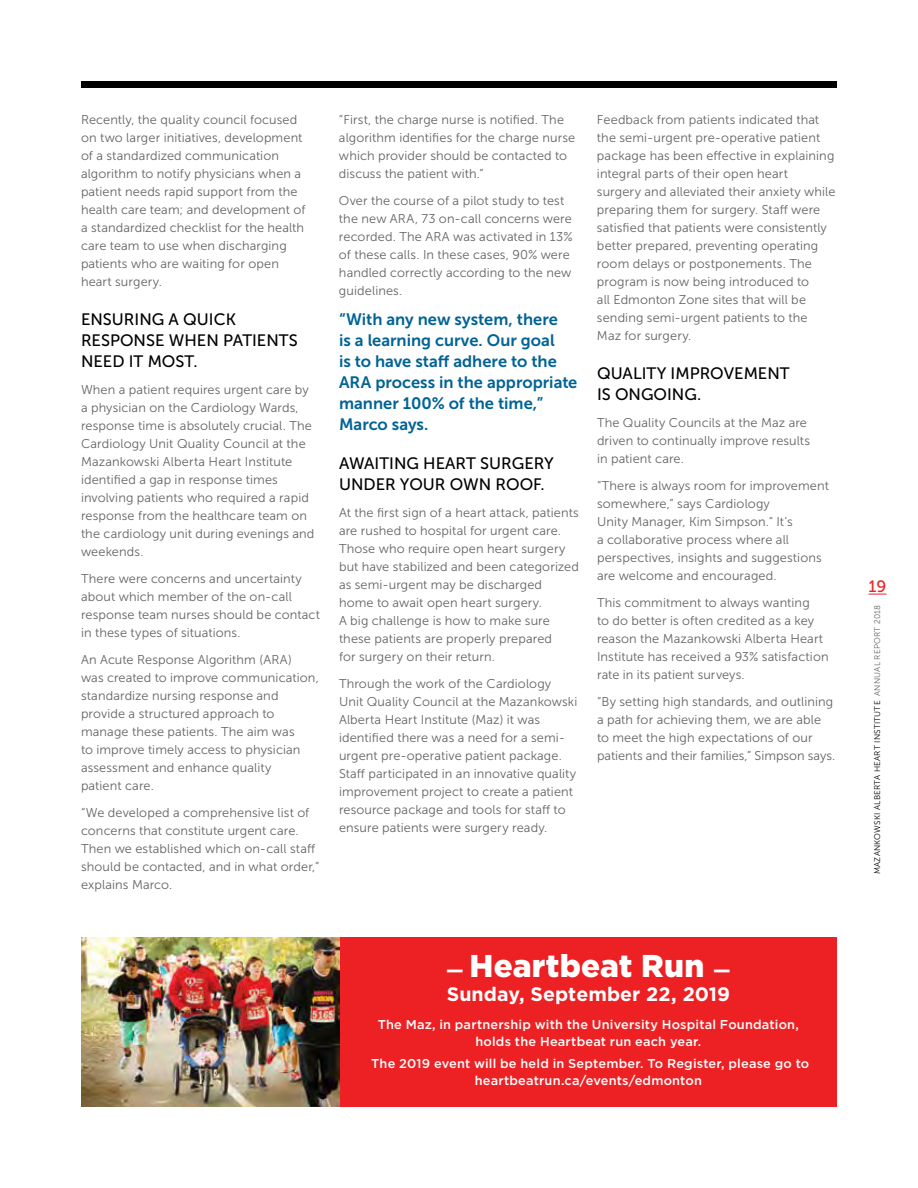
<style>
.page{position:relative;width:918px;height:1188px;background:#fff}
.page>*{position:absolute;margin:0;border:0;box-sizing:border-box;transform-origin:0 0}
.t1{font:900 31.5px "Gotham HTF";letter-spacing:.01em;color:#fff}
.t2{font:700 19.5px "Gotham HTF";letter-spacing:.005em;color:#fff}
.t3{font:16.5px/21px "Museo Sans 700";color:#006394}
.t4{font:16.5px/21px "Museo Sans 500";color:#000}
.t5{font:16.5px "Museo Sans 500";color:#ed2124}
.t6{font:12.75px/18px "Museo Sans 300";letter-spacing:.01em;color:#636466}
.t7{font:500 12.75px/16.5px "Gotham";letter-spacing:.015em;color:#fff;text-align:center}
.t8{font:8.25px "Museo Sans 300";letter-spacing:.025em;color:#000}
.s1{font-weight:700;font-size:19.5px}
.s2{color:#636466}
</style>
<div class="page">
<svg style="left:869px;top:594px;width:17px;height:1px"></svg>
<img style="left:81px;top:938px;width:259px;height:169px">
<div style="left:340px;top:938px;width:497px;height:169px;background:#ed2124"></div>
<div style="left:81px;top:81px;width:756px;height:6px;background:#000"></div>
<p class="t6" style="left:81px;top:111px;width:226px">Recently, the quality council focused on two larger initiatives, development of a standardized communication algorithm to notify physicians when a patient needs rapid support from the health care team; and development of a standardized checklist for the health care team to use when discharging patients who are waiting for open heart surgery.</p>
<p class="t4" style="left:81px;top:309px;width:218px">ENSURING A QUICK<br>RESPONSE WHEN PATIENTS<br>NEED IT MOST.</p>
<p class="t6" style="left:81px;top:381px;width:235px">When a patient requires urgent care by a physician on the Cardiology Wards, response time is absolutely crucial. The Cardiology Unit Quality Council at the Mazankowski Alberta Heart Institute identified a gap in response times involving patients who required a rapid response from the healthcare team on the cardiology unit during evenings and weekends.</p>
<p class="t6" style="left:81px;top:570px;width:241px">There were concerns and uncertainty about which member of the on-call response team nurses should be contact in these types of situations.</p>
<p class="t6" style="left:81px;top:651px;width:239px">An Acute Response Algorithm (ARA)<br>was created to improve communication, standardize nursing response and provide a structured approach to manage these patients. The aim was<br>to improve timely access to physician assessment and enhance quality<br>patient care.</p>
<p class="t6" style="left:81px;top:804px;width:240px">“We developed a comprehensive list of concerns that constitute urgent care.<br>Then we established which on-call staff should be contacted, and in what order,” explains Marco.</p>
<p class="t6" style="left:339px;top:111px;width:238px">“First, the charge nurse is notified. The algorithm identifies for the charge nurse which provider should be contacted to discuss the patient with.”</p>
<p class="t6" style="left:339px;top:192px;width:235px">Over the course of a pilot study to test the new ARA, 73 on-call concerns were recorded. The ARA was activated in 13% of these calls. In these cases, 90% were handled correctly according to the new guidelines.</p>
<p class="t3" style="left:339px;top:309px;width:240px">“With any new system, there<br>is a learning curve. Our goal<br>is to have staff adhere to the<br>ARA process in the appropriate manner 100% of the time,”<br>Marco says.</p>
<p class="t4" style="left:339px;top:453px;width:216px">AWAITING HEART SURGERY<br>UNDER YOUR OWN ROOF.</p>
<p class="t6" style="left:339px;top:504px;width:242px">At the first sign of a heart attack, patients are rushed to hospital for urgent care.<br>Those who require open heart surgery but have stabilized and been categorized as semi-urgent may be discharged home to await open heart surgery.<br>A big challenge is how to make sure these patients are properly prepared<br>for surgery on their return.</p>
<p class="t6" style="left:339px;top:675px;width:240px">Through the work of the Cardiology Unit Quality Council at the Mazankowski Alberta Heart Institute (Maz) it was identified there was a need for a semi&shy;urgent pre-operative patient package.<br>Staff participated in an innovative quality improvement project to create a patient resource package and tools for staff to ensure patients were surgery ready.</p>
<p class="t6" style="left:597px;top:111px;width:240px">Feedback from patients indicated that the semi-urgent pre-operative patient package has been effective in explaining integral parts of their open heart<br>surgery and alleviated their anxiety while preparing them for surgery. Staff were satisfied that patients were consistently better prepared, preventing operating room delays or postponements. The program is now being introduced to<br>all Edmonton Zone sites that will be sending semi-urgent patients to the<br>Maz for surgery.</p>
<p class="t4" style="left:597px;top:363px;width:194px">QUALITY IMPROVEMENT<br>IS ONGOING.</p>
<p class="t6" style="left:597px;top:414px;width:215px">The Quality Councils at the Maz are driven to continually improve results in patient care.</p>
<p class="t6" style="left:597px;top:477px;width:234px">“There is always room for improvement somewhere,” says Cardiology<br>Unity Manager, Kim Simpson.“ It’s<br>a collaborative process where all perspectives, insights and suggestions are welcome and encouraged.</p>
<p class="t6" style="left:597px;top:594px;width:233px">This commitment to always wanting<br>to do better is often credited as a key reason the Mazankowski Alberta Heart Institute has received a 93% satisfaction rate in its patient surveys.</p>
<p class="t6" style="left:597px;top:693px;width:240px">“By setting high standards, and outlining a path for achieving them, we are able to meet the high expectations of our patients and their families,” Simpson says.</p>
<h1 class="t1" style="left:446px;top:948px;width:286px"><span class="s1">—</span> Heartbeat Run <span class="s1">—</span></h1>
<h2 class="t2" style="left:447px;top:983px;width:285px">Sunday, September 22, 2019</h2>
<p class="t7" style="left:378px;top:1016px;width:423px">The Maz, in partnership with the University Hospital Foundation, holds the Heartbeat run each year.</p>
<p class="t7" style="left:371px;top:1055px;width:440px">The 2019 event will be held in September. To Register, please go to heartbeatrun.ca/events/edmonton</p>
<p class="t5" style="left:869px;top:578px;width:19px">19</p>
<p class="t8" style="left:873px;top:874px;width:271px;rotate:-90deg">MAZANKOWSKI ALBERTA HEART INSTITUTE <span class="s2">ANNUAL REPORT 2018</span></p>
</div>
